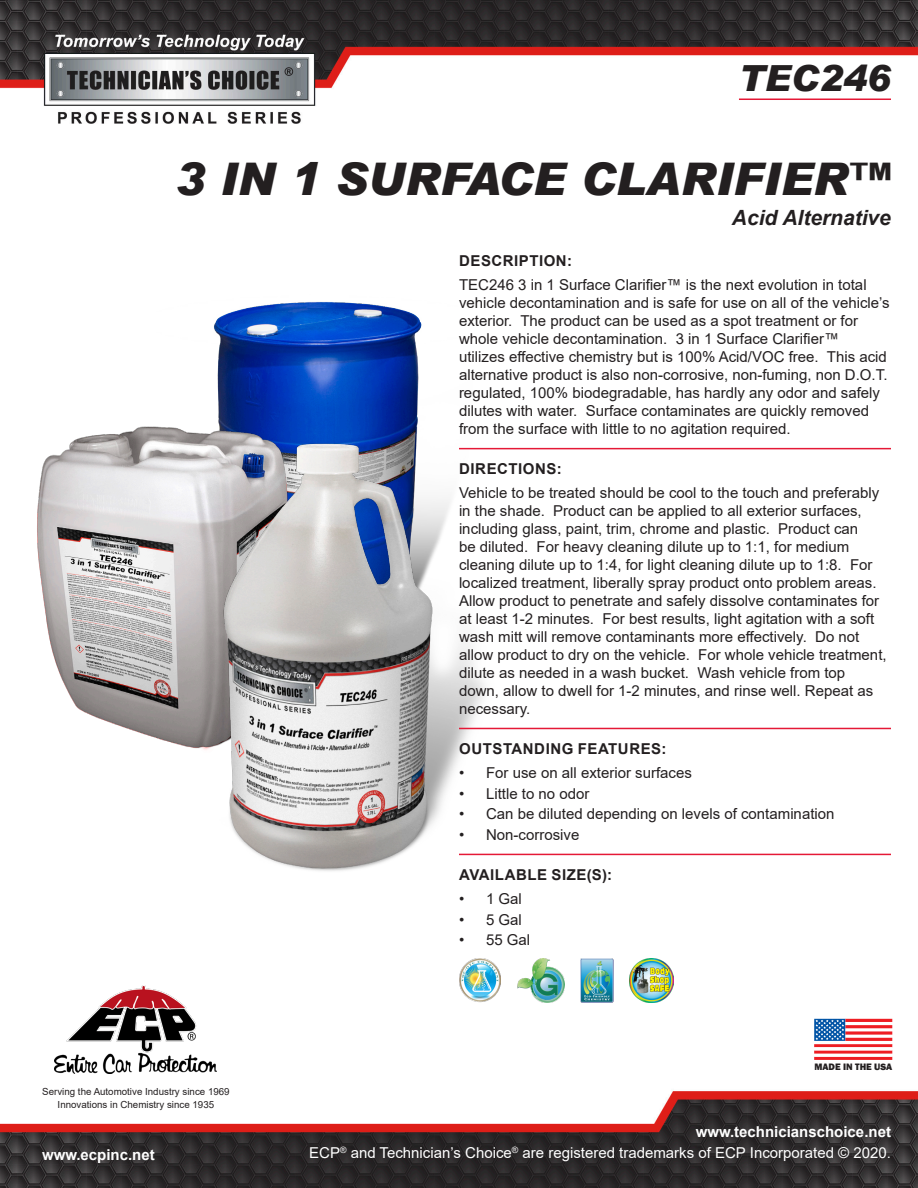
<style>
.page{position:relative;width:918px;height:1188px;background:#fff}
.page>*{position:absolute;margin:0;border:0;box-sizing:border-box;transform-origin:0 0}
.Product_Header_-_H1{font:italic 900 45px "Arial";color:#231f20}
.TEC_Number{font:italic 900 36px "Arial";color:#231f20}
.Product_Header_-_H2{font:italic 700 21px "Arial";color:#231f20}
.t1{font:15px/18px "Arial";color:#231f20}
.t2{font:15px/20.7px "Arial";color:#fff;text-align:right}
.t3{font:700 15px "Arial";letter-spacing:.035em;color:#231f20}
.t4{font:700 15px "Arial";color:#fff}
.t5{font:9.75px/12.5px "Arial";color:#231f20;text-align:center}
.t6{font:800 9.6px "Franklin Gothic";color:#231f20}
.s1{font-weight:700}
</style>
<div class="page">
<img style="left:0;top:0;width:918px;height:1188px">
<img style="left:55px;top:986px;width:162px;height:87px">
<svg style="left:814px;top:1019px;width:78px;height:41px"></svg>
<img style="left:156px;top:240px;width:317px;height:166px">
<img style="left:6px;top:365px;width:317px;height:443px">
<img style="left:151px;top:406px;width:352px;height:493px">
<hr style="left:459px;top:728px;width:432px;height:1px;background:#e51836">
<hr style="left:459px;top:448px;width:432px;height:1px;background:#e51836">
<hr style="left:459px;top:854px;width:432px;height:1px;background:#e51836">
<hr style="left:739px;top:99px;width:152px;height:1px;background:#e51836">
<img style="left:630px;top:959px;width:43px;height:43px">
<img style="left:580px;top:959px;width:34px;height:43px">
<img style="left:517px;top:959px;width:47px;height:43px">
<img style="left:459px;top:959px;width:42px;height:43px">
<p class="TEC_Number" style="left:739px;top:56px;width:154px">TEC246</p>
<p class="Product_Header_-_H1" style="left:175px;top:151px;width:717px">3 IN 1 SURFACE CLARIFIER™</p>
<p class="t3" style="left:459px;top:250px;width:114px">DESCRIPTION:</p>
<p class="Product_Header_-_H2" style="left:732px;top:204px;width:161px">Acid Alternative</p>
<p class="t1" style="left:459px;top:276px;width:432px">TEC246 3 in 1 Surface Clarifier™ is the next evolution in total vehicle decontamination and is safe for use on all of the vehicle’s exterior. The product can be used as a spot treatment or for whole vehicle decontamination. 3 in 1 Surface Clarifier™<br>utilizes effective chemistry but is 100% Acid/VOC free. This acid alternative product is also non-corrosive, non-fuming, non D.O.T. regulated, 100% biodegradable, has hardly any odor and safely dilutes with water. Surface contaminates are quickly removed from the surface with little to no agitation required.</p>
<p class="t3" style="left:459px;top:458px;width:104px">DIRECTIONS:</p>
<p class="t1" style="left:459px;top:484px;width:429px">Vehicle to be treated should be cool to the touch and preferably in the shade. Product can be applied to all exterior surfaces, including glass, paint, trim, chrome and plastic. Product can<br>be diluted. For heavy cleaning dilute up to 1:1, for medium cleaning dilute up to 1:4, for light cleaning dilute up to 1:8. For localized treatment, liberally spray product onto problem areas.<br>Allow product to penetrate and safely dissolve contaminates for at least 1-2 minutes. For best results, light agitation with a soft wash mitt will remove contaminants more effectively. Do not allow product to dry on the vehicle. For whole vehicle treatment, dilute as needed in a wash bucket. Wash vehicle from top down, allow to dwell for 1-2 minutes, and rinse well. Repeat as necessary.</p>
<p class="t3" style="left:459px;top:738px;width:209px">OUTSTANDING FEATURES:</p>
<p class="t1" style="left:459px;top:764px;width:234px">• For use on all exterior surfaces</p>
<p class="t1" style="left:459px;top:784px;width:132px">• Little to no odor</p>
<p class="t1" style="left:459px;top:805px;width:377px">• Can be diluted depending on levels of contamination</p>
<p class="t1" style="left:459px;top:826px;width:122px">• Non-corrosive</p>
<p class="t5" style="left:42px;top:1086px;width:189px">Serving the Automotive Industry since 1969<br>Innovations in Chemistry since 1935</p>
<p class="t4" style="left:42px;top:1144px;width:114px">www.ecpinc.net</p>
<p class="t3" style="left:459px;top:864px;width:154px">AVAILABLE SIZE(S):</p>
<p class="t1" style="left:459px;top:890px;width:64px">• 1 Gal</p>
<p class="t1" style="left:459px;top:910px;width:64px">• 5 Gal</p>
<p class="t1" style="left:459px;top:931px;width:73px">• 55 Gal</p>
<p class="t6" style="left:814px;top:1060px;width:79px">MADE IN THE USA</p>
<p class="t2" style="left:309px;top:1121px;width:583px"><span class="s1">www.technicianschoice.net<br></span>ECP<sup>®</sup> and Technician’s Choice<sup>®</sup> are registered trademarks of ECP Incorporated © 2020.</p>
</div>
